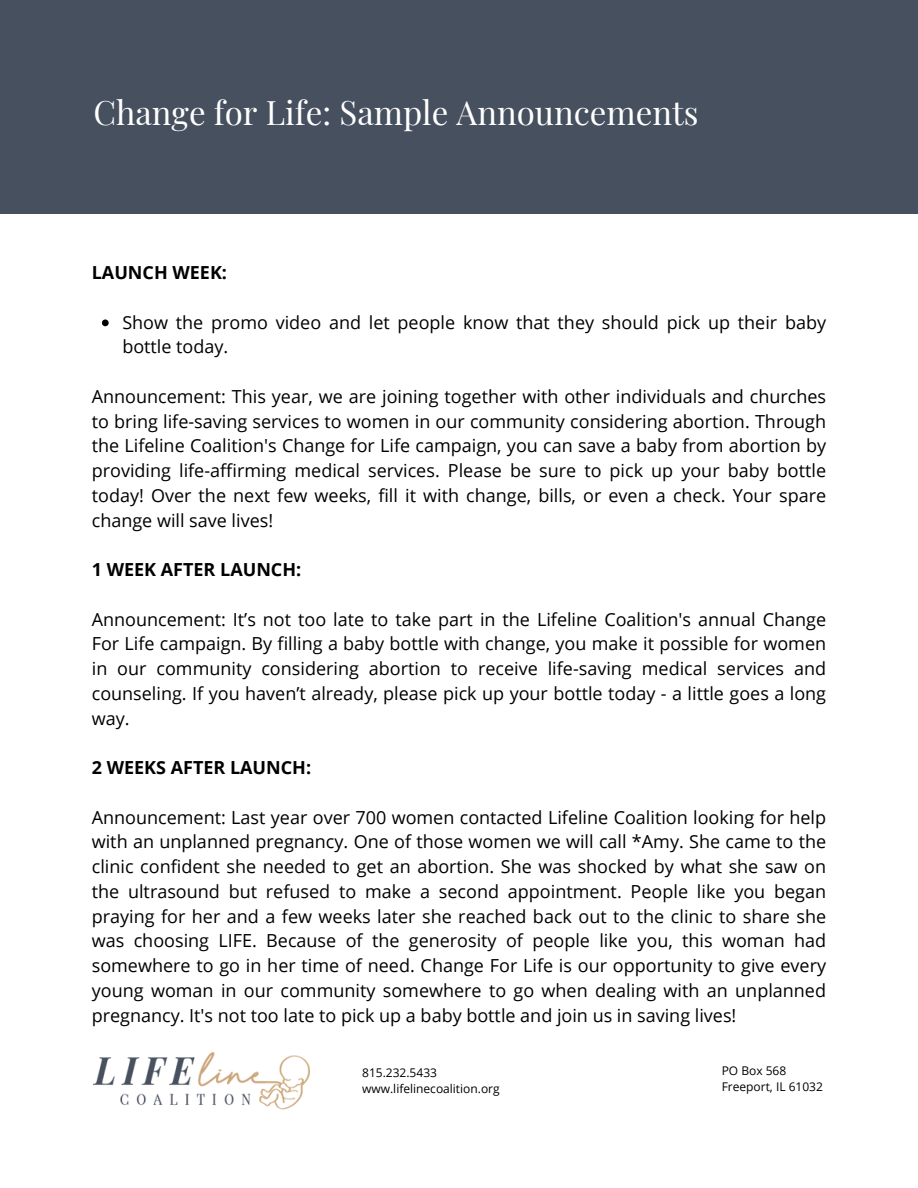
<style>
.page{position:relative;width:918px;height:1188px;background:#fff}
.page>*{position:absolute;margin:0;border:0;box-sizing:border-box;transform-origin:0 0}
.t1{font:33px "Playfair Display";color:#fff}
.t2{font:18px/24.8px "Open Sans";color:#000;text-align:justify}
.t3{font:700 18px "Open Sans";color:#000}
.t4{font:12px "Open Sans";color:#000}
</style>
<div class="page">
<img style="left:93px;top:1051px;width:216px;height:59px">
<svg style="left:102px;top:320px;width:7px;height:6px"></svg>
<div style="left:0;top:0;width:918px;height:214px;background:#47505e"></div>
<p class="t1" style="left:93px;top:89px;width:607px">Change for Life: Sample Announcements</p>
<p class="t3" style="left:92px;top:260px;width:137px">LAUNCH WEEK:</p>
<p class="t2" style="left:122px;top:309px;width:705px">Show the promo video and let people know that they should pick up their baby bottle today.</p>
<p class="t2" style="left:92px;top:383px;width:736px">Announcement: This year, we are joining together with other individuals and churches to bring life-saving services to women in our community considering abortion. Through the Lifeline Coalition's Change for Life campaign, you can save a baby from abortion by providing life-affirming medical services. Please be sure to pick up your baby bottle today! Over the next few weeks, fill it with change, bills, or even a check. Your spare change will save lives!</p>
<p class="t3" style="left:92px;top:557px;width:211px">1 WEEK AFTER LAUNCH:</p>
<p class="t2" style="left:92px;top:606px;width:736px">Announcement: It’s not too late to take part in the Lifeline Coalition's annual Change For Life campaign. By filling a baby bottle with change, you make it possible for women in our community considering abortion to receive life-saving medical services and counseling. If you haven’t already, please pick up your bottle today - a little goes a long way.</p>
<p class="t3" style="left:92px;top:755px;width:221px">2 WEEKS AFTER LAUNCH:</p>
<p class="t2" style="left:92px;top:804px;width:736px">Announcement: Last year over 700 women contacted Lifeline Coalition looking for help with an unplanned pregnancy. One of those women we will call *Amy. She came to the clinic confident she needed to get an abortion. She was shocked by what she saw on the ultrasound but refused to make a second appointment. People like you began praying for her and a few weeks later she reached back out to the clinic to share she was choosing LIFE. Because of the generosity of people like you, this woman had somewhere to go in her time of need. Change For Life is our opportunity to give every young woman in our community somewhere to go when dealing with an unplanned pregnancy. It's not too late to pick up a baby bottle and join us in saving lives!</p>
<p class="t4" style="left:362px;top:1065px;width:76px">815.232.5433</p>
<p class="t4" style="left:362px;top:1081px;width:139px">www.lifelinecoalition.org</p>
<p class="t4" style="left:722px;top:1062px;width:66px">PO Box 568</p>
<p class="t4" style="left:722px;top:1078px;width:103px">Freeport, IL 61032</p>
</div>
